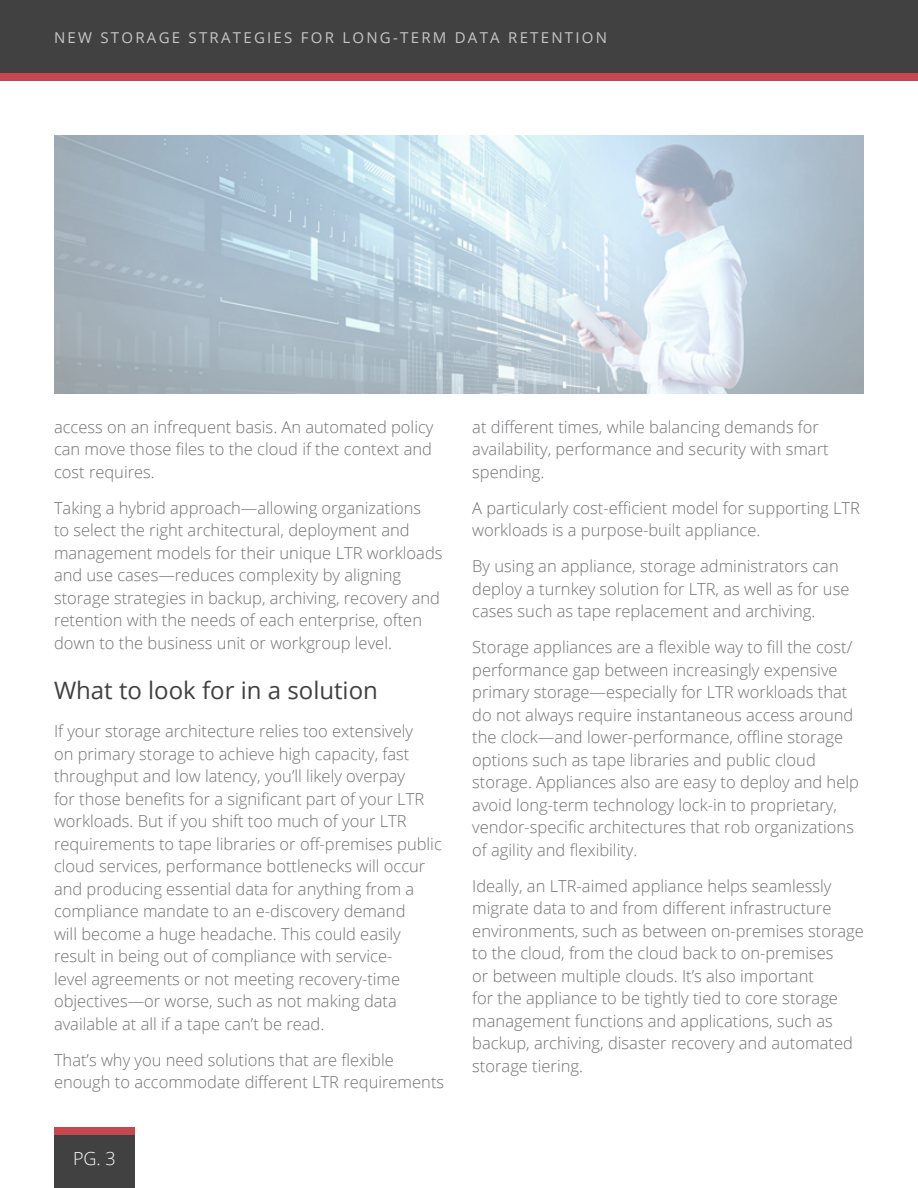
<style>
.page{position:relative;width:918px;height:1188px;background:#fff}
.page>*{position:absolute;margin:0;border:0;box-sizing:border-box;transform-origin:0 0}
.t1{font:24px "Open Sans";color:#414142}
.t2{font:300 18px "Open Sans";color:#fff}
.t3{font:300 16.5px/22.5px "Open Sans";color:#717073}
.t4{font:15px "Open Sans";letter-spacing:.15em;color:#c6c6c6}
</style>
<div class="page">
<div style="left:54px;top:1128px;width:81px;height:60px;background:#414142"></div>
<div style="left:0;top:0;width:918px;height:81px;background:#414142"></div>
<div style="left:54px;top:1128px;width:81px;height:7px;background:#c6474e"></div>
<div style="left:0;top:74px;width:918px;height:7px;background:#c6474e"></div>
<img style="left:54px;top:135px;width:810px;height:258px">
<p class="t4" style="left:54px;top:27px;width:555px">NEW STORAGE STRATEGIES FOR LONG-TERM DATA RETENTION</p>
<p class="t3" style="left:54px;top:415px;width:381px;text-align:justify">access on an infrequent basis. An automated policy can move those files to the cloud if the context and cost requires.</p>
<p class="t3" style="left:54px;top:496px;width:390px">Taking a hybrid approach—allowing organizations<br>to select the right architectural, deployment and management models for their unique LTR workloads and use cases—reduces complexity by aligning storage strategies in backup, archiving, recovery and retention with the needs of each enterprise, often down to the business unit or workgroup level.</p>
<h1 class="t1" style="left:54px;top:673px;width:325px">What to look for in a solution</h1>
<p class="t3" style="left:54px;top:720px;width:389px">If your storage architecture relies too extensively<br>on primary storage to achieve high capacity, fast throughput and low latency, you’ll likely overpay<br>for those benefits for a significant part of your LTR workloads. But if you shift too much of your LTR requirements to tape libraries or off-premises public cloud services, performance bottlenecks will occur and producing essential data for anything from a compliance mandate to an e-discovery demand<br>will become a huge headache. This could easily result in being out of compliance with service-<br>level agreements or not meeting recovery-time objectives—or worse, such as not making data available at all if a tape can’t be read.</p>
<p class="t3" style="left:54px;top:1048px;width:392px">That’s why you need solutions that are flexible enough to accommodate different LTR requirements</p>
<p class="t2" style="left:73px;top:1146px;width:44px">PG. 3</p>
<p class="t3" style="left:472px;top:415px;width:358px">at different times, while balancing demands for availability, performance and security with smart spending.</p>
<p class="t3" style="left:472px;top:496px;width:389px">A particularly cost-efficient model for supporting LTR workloads is a purpose-built appliance.</p>
<p class="t3" style="left:472px;top:555px;width:379px">By using an appliance, storage administrators can deploy a turnkey solution for LTR, as well as for use cases such as tape replacement and archiving.</p>
<p class="t3" style="left:472px;top:636px;width:388px">Storage appliances are a flexible way to fill the cost/ performance gap between increasingly expensive primary storage—especially for LTR workloads that do not always require instantaneous access around the clock—and lower-performance, offline storage options such as tape libraries and public cloud storage. Appliances also are easy to deploy and help avoid long-term technology lock-in to proprietary, vendor-specific architectures that rob organizations of agility and flexibility.</p>
<p class="t3" style="left:472px;top:874px;width:393px">Ideally, an LTR-aimed appliance helps seamlessly migrate data to and from different infrastructure environments, such as between on-premises storage to the cloud, from the cloud back to on-premises<br>or between multiple clouds. It’s also important<br>for the appliance to be tightly tied to core storage management functions and applications, such as backup, archiving, disaster recovery and automated storage tiering.</p>
</div>
